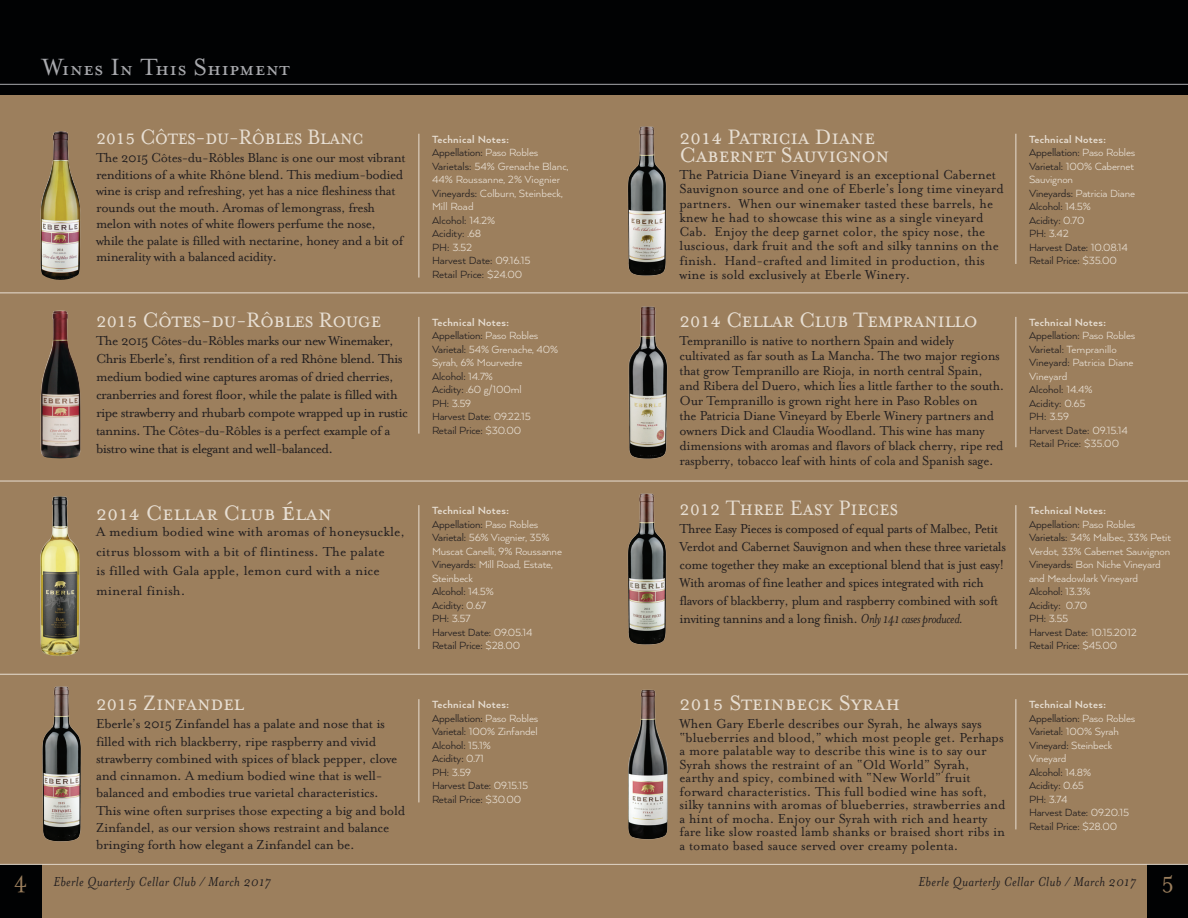
<style>
.page{position:relative;width:1188px;height:918px;background:#9c7f5d}
.page>*{position:absolute;margin:0;border:0;box-sizing:border-box;transform-origin:0 0}
.t1{font:27px "Mrs Eaves Petite Caps";color:#a8a9ad}
.t2{font:24px/18px "Mrs Eaves Small Caps";letter-spacing:-.02em;color:#e7ded2}
.t3{font:24px "Mrs Eaves Small Caps";letter-spacing:-.02em;color:#e7ded2;scale:.93 1}
.t4{font:15px/13.5px "Mrs Eaves Roman";color:#231f20;scale:.96 1}
.t5{font:15px/15px "Mrs Eaves Roman";letter-spacing:-.02em;color:#231f20;scale:.95 1}
.t6{font:15px/17.2px "Mrs Eaves Roman";letter-spacing:-.02em;color:#231f20}
.t7{font:15px/18px "Mrs Eaves Roman";letter-spacing:-.04em;color:#231f20}
.t8{font:15px/19.5px "Mrs Eaves Roman";color:#231f20}
.t9{font:italic 15px "Mrs Eaves";letter-spacing:.02em;color:#231f20}
.t10{font:12px/13.5px "Arquitecta";letter-spacing:-.01em;color:#e7ded2}
.t11{font:12px/13.5px "Arquitecta";letter-spacing:-.01em;color:#231f20}
.s1{font-weight:700}
.s2{color:#231f20}
.s3{font-weight:700;color:#e7ded2}
.s4{color:#e7ded2}
.s5{font-size:30px}
.s6{font-family:"Mrs Eaves";font-style:italic}
.s7{font-family:"Mrs Eaves Roman";font-style:normal;font-size:25.5px;color:#9c7f5d}
</style>
<div class="page">
<div style="left:0;top:0;width:1188px;height:94px;background:#010203"></div>
<hr style="left:0;top:84px;width:1188px;height:1px;background:#a8a9ad">
<div style="left:1148px;top:864px;width:40px;height:54px;background:#010203"></div>
<div style="left:0;top:864px;width:41px;height:54px;background:#010203"></div>
<hr style="left:0;top:864px;width:1188px;height:1px;background:#e1d6c9">
<hr style="left:418px;top:134px;width:1px;height:144px;background:#e7ded2">
<hr style="left:418px;top:505px;width:1px;height:144px;background:#e7ded2">
<hr style="left:418px;top:699px;width:1px;height:103px;background:#e7ded2">
<hr style="left:0;top:292px;width:1188px;height:1px;background:#e7ded2">
<hr style="left:418px;top:317px;width:1px;height:117px;background:#e7ded2">
<hr style="left:0;top:674px;width:1188px;height:1px;background:#e7ded2">
<hr style="left:0;top:481px;width:1188px;height:1px;background:#e7ded2">
<hr style="left:1016px;top:134px;width:1px;height:130px;background:#e7ded2">
<hr style="left:1016px;top:505px;width:1px;height:144px;background:#e7ded2">
<hr style="left:1016px;top:699px;width:1px;height:130px;background:#e7ded2">
<hr style="left:1016px;top:317px;width:1px;height:130px;background:#e7ded2">
<img style="left:41px;top:311px;width:39px;height:147px">
<img style="left:40px;top:496px;width:40px;height:160px">
<img style="left:42px;top:686px;width:39px;height:156px">
<img style="left:627px;top:126px;width:40px;height:150px">
<img style="left:627px;top:493px;width:40px;height:152px">
<img style="left:628px;top:306px;width:40px;height:153px">
<img style="left:628px;top:689px;width:40px;height:151px">
<img style="left:40px;top:131px;width:41px;height:149px">
<h1 class="t1" style="left:42px;top:53px;width:250px">Wines In This Shipment</h1>
<h2 class="t3" style="left:96px;top:125px;width:289px">2015 Côtes-du-Rôbles Blanc</h2>
<p class="t6" style="left:96px;top:150px;width:311px;line-height:16.5px">The 2015 Côtes-du-Rôbles Blanc is one our most vibrant renditions of a white Rhône blend. This medium-bodied wine is crisp and refreshing, yet has a nice fleshiness that rounds out the mouth. Aromas of lemongrass, fresh melon with notes of white flowers perfume the nose, while the palate is filled with nectarine, honey and a bit of minerality with a balanced acidity.</p>
<p class="t10" style="left:432px;top:132px;width:138px"><span class="s1">Technical Notes:<br></span><span class="s2">Appellation:</span> Paso Robles<br><span class="s2">Varietals:</span> 54% Grenache Blanc,<br>44% Roussanne, 2% Viognier<br><span class="s2">Vineyards:</span> Colburn, Steinbeck,<br>Mill Road<br><span class="s2">Alcohol:</span> 14.2%<br><span class="s2">Acidity:</span> .68<br><span class="s2">PH:</span> 3.52<br><span class="s2">Harvest Date:</span> 09.16.15<br><span class="s2">Retail Price:</span> $24.00</p>
<h2 class="t2" style="left:680px;top:129px;width:212px">2014 Patricia Diane<br>Cabernet Sauvignon</h2>
<p class="t4" style="left:680px;top:168px;width:339px;line-height:14.2px">The Patricia Diane Vineyard is an exceptional Cabernet Sauvignon source and one of Eberle’s long time vineyard partners. When our winemaker tasted these barrels, he knew he had to showcase this wine as a single vineyard Cab. Enjoy the deep garnet color, the spicy nose, the luscious, dark fruit and the soft and silky tannins on the finish. Hand-crafted and limited in production, this wine is sold exclusively at Eberle Winery.</p>
<p class="t11" style="left:1029px;top:132px;width:108px"><span class="s3">Technical Notes:<br></span>Appellation: <span class="s4">Paso Robles<br></span>Varietal: <span class="s4">100% Cabernet<br>Sauvignon<br></span>Vineyards: <span class="s4">Patricia Diane<br></span>Alcohol: <span class="s4">14.5%<br></span>Acidity: <span class="s4">0.70<br></span>PH: <span class="s4">3.42<br></span>Harvest Date: <span class="s4">10.08.14<br></span>Retail Price: <span class="s4">$35.00</span></p>
<h2 class="t2" style="left:96px;top:312px;width:287px">2015 Côtes-du-Rôbles Rouge</h2>
<p class="t7" style="left:96px;top:332px;width:313px">The 2015 Côtes-du-Rôbles marks our new Winemaker, Chris Eberle’s, first rendition of a red Rhône blend. This medium bodied wine captures aromas of dried cherries, cranberries and forest floor, while the palate is filled with ripe strawberry and rhubarb compote wrapped up in rustic tannins. The Côtes-du-Rôbles is a perfect example of a bistro wine that is elegant and well-balanced.</p>
<p class="t10" style="left:432px;top:315px;width:128px"><span class="s1">Technical Notes:<br></span><span class="s2">Appellation:</span> Paso Robles<br><span class="s2">Varietal:</span> 54% Grenache, 40%<br>Syrah, 6% Mourvedre<br><span class="s2">Alcohol:</span> 14.7%<br><span class="s2">Acidity:</span> .60 g/100ml<br><span class="s2">PH:</span> 3.59<br><span class="s2">Harvest Date:</span> 09.22.15<br><span class="s2">Retail Price:</span> $30.00</p>
<h2 class="t2" style="left:680px;top:312px;width:300px">2014 Cellar Club Tempranillo</h2>
<p class="t5" style="left:680px;top:334px;width:343px">Tempranillo is native to northern Spain and widely cultivated as far south as La Mancha. The two major regions that grow Tempranillo are Rioja, in north central Spain, and Ribera del Duero, which lies a little farther to the south.<br>Our Tempranillo is grown right here in Paso Robles on<br>the Patricia Diane Vineyard by Eberle Winery partners and owners Dick and Claudia Woodland. This wine has many dimensions with aromas and flavors of black cherry, ripe red raspberry, tobacco leaf with hints of cola and Spanish sage.</p>
<p class="t11" style="left:1029px;top:315px;width:108px"><span class="s3">Technical Notes:<br></span>Appellation: <span class="s4">Paso Robles<br></span>Varietal: <span class="s4">Tempranillo<br></span>Vineyard: <span class="s4">Patricia Diane<br>Vineyard<br></span>Alcohol: <span class="s4">14.4%<br></span>Acidity: <span class="s4">0.65<br></span>PH: <span class="s4">3.59<br></span>Harvest Date: <span class="s4">09.15.14<br></span>Retail Price: <span class="s4">$35.00</span></p>
<h2 class="t2" style="left:96px;top:504px;width:237px">2014 Cellar Club <span class="s5">é</span>lan</h2>
<p class="t8" style="left:96px;top:522px;width:311px">A medium bodied wine with aromas of honeysuckle, citrus blossom with a bit of flintiness. The palate<br>is filled with Gala apple, lemon curd with a nice mineral finish.</p>
<p class="t10" style="left:432px;top:503px;width:131px"><span class="s1">Technical Notes:<br></span><span class="s2">Appellation:</span> Paso Robles<br><span class="s2">Varietal:</span> 56% Viognier, 35%<br>Muscat Canelli, 9% Roussanne<br><span class="s2">Vineyards:</span> Mill Road, Estate,<br>Steinbeck<br><span class="s2">Alcohol:</span> 14.5%<br><span class="s2">Acidity:</span> 0.67<br><span class="s2">PH:</span> 3.57<br><span class="s2">Harvest Date:</span> 09.05.14<br><span class="s2">Retail Price:</span> $28.00</p>
<h2 class="t3" style="left:680px;top:496px;width:237px">2012 Three Easy Pieces</h2>
<p class="t5" style="left:680px;top:520px;width:345px;line-height:18px">Three Easy Pieces is composed of equal parts of Malbec, Petit Verdot and Cabernet Sauvignon and when these three varietals come together they make an exceptional blend that is just easy!<br>With aromas of fine leather and spices integrated with rich flavors of blackberry, plum and raspberry combined with soft inviting tannins and a long finish. <span class="s6">Only 141 cases produced.</span></p>
<p class="t10" style="left:1029px;top:503px;width:144px"><span class="s1">Technical Notes:<br></span><span class="s2">Appellation:</span> Paso Robles<br><span class="s2">Varietals:</span> 34% Malbec, 33% Petit<br>Verdot, 33% Cabernet Sauvignon<br><span class="s2">Vineyards:</span> Bon Niche Vineyard and Meadowlark Vineyard<br><span class="s2">Alcohol:</span> 13.3%<br><span class="s2">Acidity:</span> 0.70<br><span class="s2">PH:</span> 3.55<br><span class="s2">Harvest Date:</span> 10.15.2012<br><span class="s2">Retail Price:</span> $45.00</p>
<h2 class="t2" style="left:96px;top:695px;width:149px">2015 Zinfandel</h2>
<p class="t6" style="left:96px;top:716px;width:311px">Eberle’s 2015 Zinfandel has a palate and nose that is filled with rich blackberry, ripe raspberry and vivid strawberry combined with spices of black pepper, clove and cinnamon. A medium bodied wine that is well&shy;balanced and embodies true varietal characteristics.<br>This wine often surprises those expecting a big and bold Zinfandel, as our version shows restraint and balance bringing forth how elegant a Zinfandel can be.</p>
<p class="t11" style="left:432px;top:697px;width:108px"><span class="s3">Technical Notes:<br></span>Appellation: <span class="s4">Paso Robles<br></span>Varietal: <span class="s4">100% Zinfandel<br></span>Alcohol: <span class="s4">15.1%<br></span>Acidity: <span class="s4">0.71<br></span>PH: <span class="s4">3.59<br></span>Harvest Date: <span class="s4">09.15.15<br></span>Retail Price: <span class="s4">$30.00</span></p>
<h2 class="t2" style="left:680px;top:695px;width:222px">2015 Steinbeck Syrah</h2>
<p class="t4" style="left:680px;top:717px;width:341px">When Gary Eberle describes our Syrah, he always says “blueberries and blood,” which most people get. Perhaps a more palatable way to describe this wine is to say our Syrah shows the restraint of an “Old World” Syrah, earthy and spicy, combined with “New World” fruit forward characteristics. This full bodied wine has soft, silky tannins with aromas of blueberries, strawberries and a hint of mocha. Enjoy our Syrah with rich and hearty fare like slow roasted lamb shanks or braised short ribs in a tomato based sauce served over creamy polenta.</p>
<p class="t11" style="left:1029px;top:697px;width:108px"><span class="s3">Technical Notes:<br></span>Appellation: <span class="s4">Paso Robles<br></span>Varietal: <span class="s4">100% Syrah<br></span>Vineyard: <span class="s4">Steinbeck<br>Vineyard<br></span>Alcohol: <span class="s4">14.8%<br></span>Acidity: <span class="s4">0.65<br></span>PH: <span class="s4">3.74<br></span>Harvest Date: <span class="s4">09.20.15<br></span>Retail Price: <span class="s4">$28.00</span></p>
<p class="t9" style="left:14px;top:873px;width:259px"><span class="s7">4</span> Eberle Quarterly Cellar Club / March 2017</p>
<p class="t9" style="left:919px;top:873px;width:257px">Eberle Quarterly Cellar Club / March 2017 <span class="s7">5</span></p>
</div>
